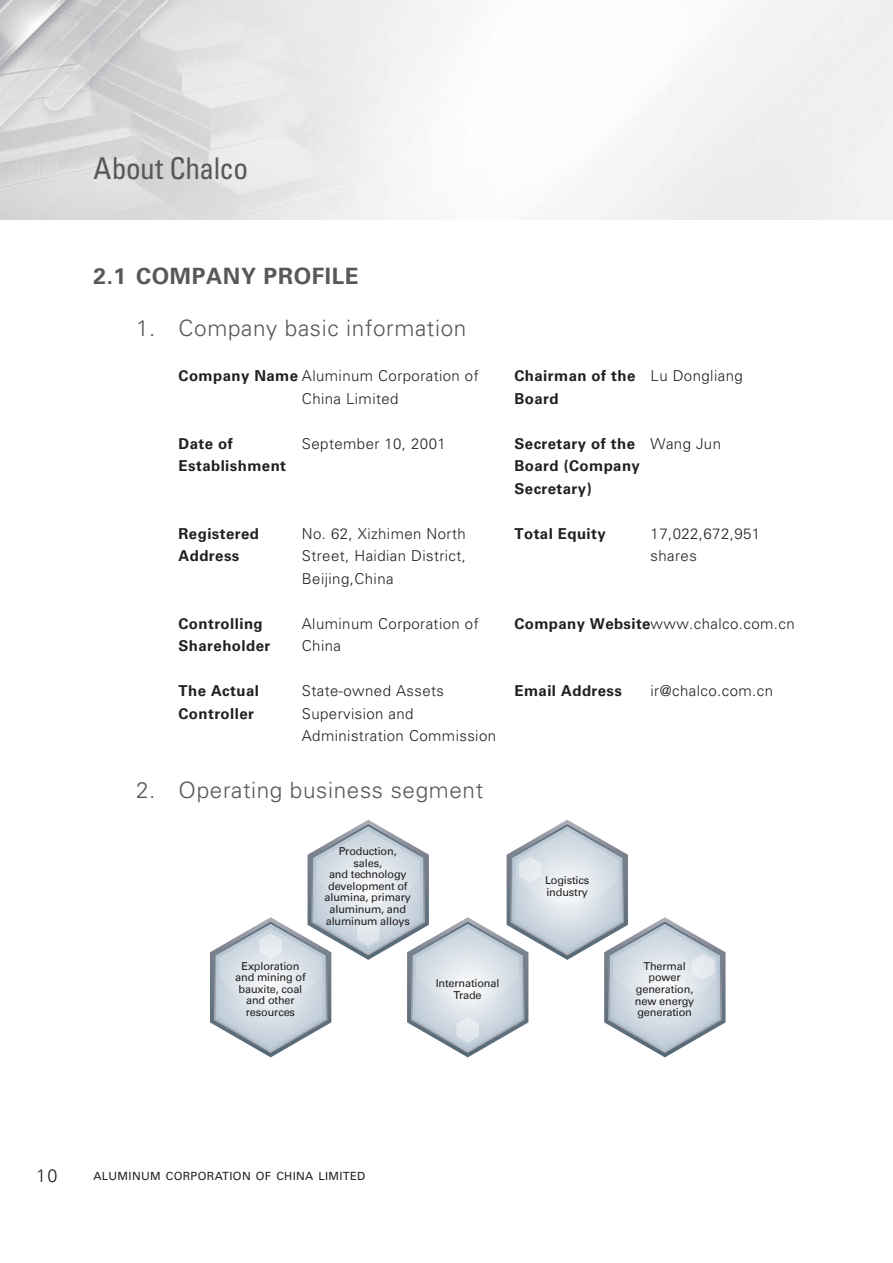
<style>
.page{position:relative;width:893px;height:1263px;background:#fff}
.page>*{position:absolute;margin:0;border:0;box-sizing:border-box;transform-origin:0 0}
.t1{font:condensed 30px "Univers LT Std";letter-spacing:-.015em;color:#57585a}
.t2{font:300 22.5px "Univers LT Std";letter-spacing:.03em;color:#57585a}
.t3{font:700 22.5px "Univers LT Std";letter-spacing:.03em;color:#57585a}
.t4{font:300 18px "Univers LT Std";color:#231f20}
.t5{font:300 15px/22.5px "Univers LT Std";letter-spacing:.03em;color:#231f20}
.t6{font:700 15px/22.5px "Univers LT Std";letter-spacing:.03em;color:#231f20}
.t7{font:11.25px "Univers LT Std";letter-spacing:.03em;color:#231f20}
.t8{font:10.95px/11.7px "Univers LT";letter-spacing:-.015em;color:#231f20;text-align:center}
.s1{font-weight:700}
</style>
<div class="page">
<img style="left:0;top:0;width:893px;height:219px">
<svg style="left:210px;top:820px;width:515px;height:237px"></svg>
<h1 class="t1" style="left:94px;top:150px;width:156px">About Chalco</h1>
<h2 class="t3" style="left:94px;top:263px;width:267px">2.1 COMPANY PROFILE</h2>
<h2 class="t2" style="left:136px;top:315px;width:332px">1. Company basic information</h2>
<p class="t5" style="left:302px;top:365px;width:178px;text-indent:-123px"><span class="s1">Company Name</span> Aluminum Corporation of<br>China Limited</p>
<p class="t6" style="left:514px;top:365px;width:122px">Chairman of the<br>Board</p>
<p class="t5" style="left:651px;top:365px;width:94px">Lu Dongliang</p>
<p class="t6" style="left:179px;top:432px;width:109px">Date of<br>Establishment</p>
<p class="t5" style="left:302px;top:432px;width:145px">September 10, 2001</p>
<p class="t6" style="left:514px;top:432px;width:127px">Secretary of the<br>Board (Company<br>Secretary)</p>
<p class="t5" style="left:651px;top:432px;width:72px">Wang Jun</p>
<p class="t6" style="left:179px;top:522px;width:82px">Registered<br>Address</p>
<p class="t5" style="left:302px;top:522px;width:166px;text-align:justify">No. 62, Xizhimen North Street, Haidian District, Beijing,China</p>
<p class="t6" style="left:514px;top:522px;width:93px">Total Equity</p>
<p class="t5" style="left:651px;top:522px;width:111px">17,022,672,951 shares</p>
<p class="t6" style="left:179px;top:612px;width:93px">Controlling<br>Shareholder</p>
<p class="t5" style="left:302px;top:612px;width:178px">Aluminum Corporation of<br>China</p>
<p class="t5" style="left:514px;top:612px;width:282px"><span class="s1">Company Website</span>www.chalco.com.cn</p>
<p class="t6" style="left:179px;top:680px;width:82px">The Actual<br>Controller</p>
<p class="t5" style="left:302px;top:680px;width:196px">State-owned Assets<br>Supervision and<br>Administration Commission</p>
<p class="t6" style="left:514px;top:680px;width:109px">Email Address</p>
<p class="t5" style="left:650px;top:680px;width:124px">ir@chalco.com.cn</p>
<h2 class="t2" style="left:136px;top:776px;width:349px">2. Operating business segment</h2>
<p class="t8" style="left:235px;top:960px;width:72px">Exploration and mining of bauxite, coal and other resources</p>
<p class="t8" style="left:325px;top:845px;width:88px">Production, sales,<br>and technology development of alumina, primary aluminum, and aluminum alloys</p>
<p class="t8" style="left:436px;top:977px;width:65px">International<br>Trade</p>
<p class="t8" style="left:545px;top:874px;width:46px;text-align:left">Logistics industry</p>
<p class="t8" style="left:635px;top:960px;width:61px">Thermal power generation, new energy generation</p>
<p class="t4" style="left:36px;top:1165px;width:23px">10</p>
<p class="t7" style="left:94px;top:1169px;width:273px">ALUMINUM CORPORATION OF CHINA LIMITED</p>
</div>
